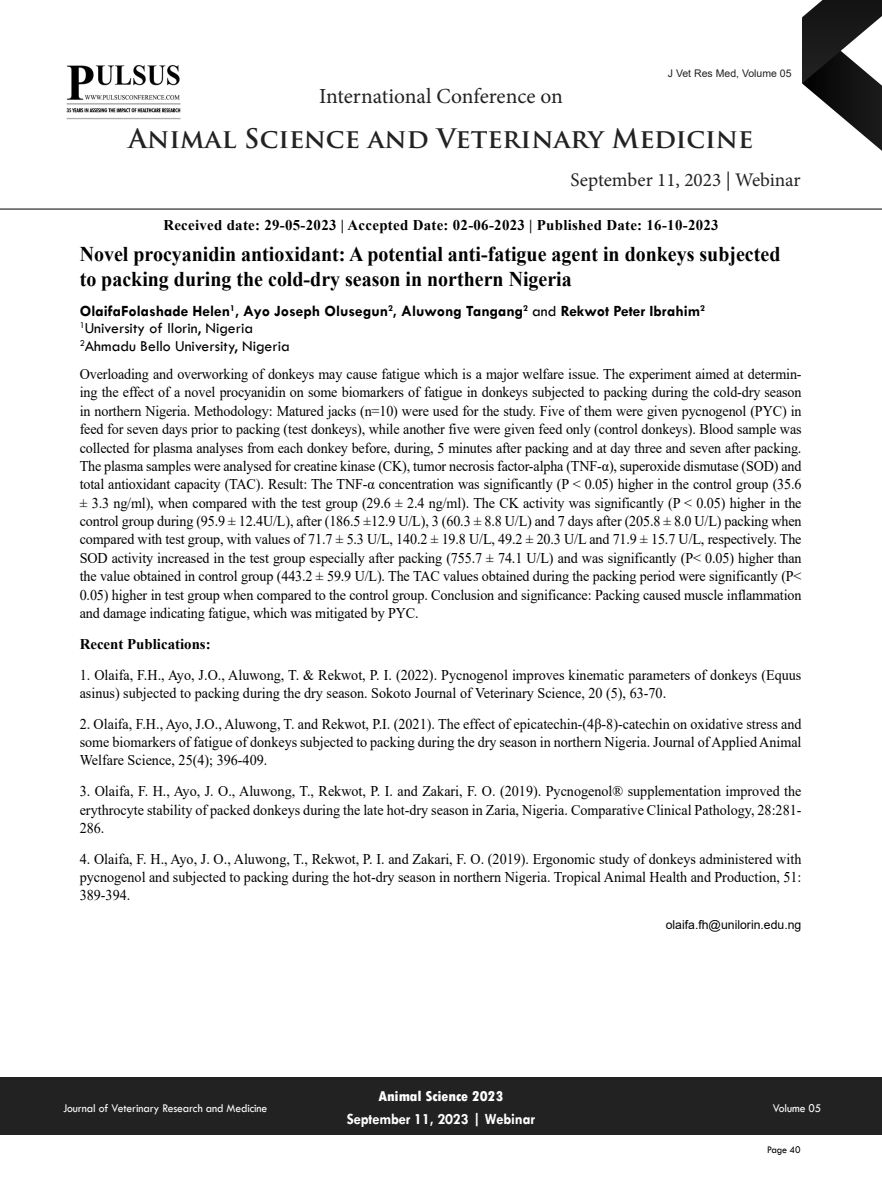
<style>
.page{position:relative;width:882px;height:1197px;background:#fff}
.page>*{position:absolute;margin:0;border:0;box-sizing:border-box;transform-origin:0 0}
.t1{font:700 26.25px "Trajan Pro";color:#222223}
.t2{font:21.53px "Minion Pro";letter-spacing:-.005em;color:#222223}
.t3{font:700 21px/24.5px "Times New Roman";color:#000;scale:.95 1}
.t4{font:19.25px "Minion Pro";color:#222223}
.t5{font:700 15.75px/17.5px "Tw Cen";color:#000}
.t6{font:700 15.75px "Tw Cen";letter-spacing:-.01em;color:#fff;scale:.95 1}
.t7{font:14.88px/18.4px "Times New Roman";color:#000;text-align:justify;scale:.95 1}
.t8{font:700 14.88px "Times New Roman";letter-spacing:.02em;color:#000}
.t9{font:700 14.88px "Times New Roman";color:#000}
.t10{font:800 condensed 14.88px "Tw Cen";letter-spacing:-.01em;color:#fff;scale:1.1 1}
.t11{font:12.25px "Tw Cen";letter-spacing:-.01em;color:#fff;scale:.95 1}
.t12{font:12.25px "Arial";color:#000}
.t13{font:10.5px "Arial";color:#222223}
.t14{font:10.5px "Tw Cen";letter-spacing:-.02em;color:#000;scale:.95 1}
.s1{font-weight:400}
</style>
<div class="page">
<svg style="left:802px;top:0;width:80px;height:151px"></svg>
<div style="left:0;top:1077px;width:882px;height:58px;background:#222223"></div>
<hr style="left:0;top:209px;width:882px;height:1px;background:#000">
<img style="left:66px;top:64px;width:115px;height:56px">
<h2 class="t2" style="left:319px;top:82px;width:245px">International Conference on</h2>
<p class="t13" style="left:668px;top:66px;width:125px">J Vet Res Med, Volume 05</p>
<h1 class="t1" style="left:129px;top:122px;width:626px">Animal Science and Veterinary Medicine</h1>
<p class="t4" style="left:571px;top:167px;width:232px">September 11, 2023 | Webinar</p>
<p class="t8" style="left:163px;top:215px;width:557px">Received date: 29-05-2023 | Accepted Date: 02-06-2023 | Published Date: 16-10-2023</p>
<h3 class="t3" style="left:80px;top:242px;width:739px">Novel procyanidin antioxidant: A potential anti-fatigue agent in donkeys subjected to packing during the cold-dry season in northern Nigeria</h3>
<p class="t5" style="left:80px;top:302px;width:627px">OlaifaFolashade Helen<sup>1</sup>, Ayo Joseph Olusegun<sup>2</sup>, Aluwong Tangang<sup>2</sup> <span class="s1">and</span> Rekwot Peter Ibrahim<sup>2<br></sup><sup>1</sup><span class="s1">University of Ilorin, Nigeria<br></span><sup>2</sup><span class="s1">Ahmadu Bello University, Nigeria</span></p>
<p class="t7" style="left:80px;top:364px;width:761px">Overloading and overworking of donkeys may cause fatigue which is a major welfare issue. The experiment aimed at determin&shy;ing the effect of a novel procyanidin on some biomarkers of fatigue in donkeys subjected to packing during the cold-dry season in northern Nigeria. Methodology: Matured jacks (n=10) were used for the study. Five of them were given pycnogenol (PYC) in feed for seven days prior to packing (test donkeys), while another five were given feed only (control donkeys). Blood sample was collected for plasma analyses from each donkey before, during, 5 minutes after packing and at day three and seven after packing.<br>The plasma samples were analysed for creatine kinase (CK), tumor necrosis factor-alpha (TNF-α), superoxide dismutase (SOD) and total antioxidant capacity (TAC). Result: The TNF-α concentration was significantly (P &lt; 0.05) higher in the control group (35.6 ± 3.3 ng/ml), when compared with the test group (29.6 ± 2.4 ng/ml). The CK activity was significantly (P &lt; 0.05) higher in the control group during (95.9 ± 12.4U/L), after (186.5 ±12.9 U/L), 3 (60.3 ± 8.8 U/L) and 7 days after (205.8 ± 8.0 U/L) packing when compared with test group, with values of 71.7 ± 5.3 U/L, 140.2 ± 19.8 U/L, 49.2 ± 20.3 U/L and 71.9 ± 15.7 U/L, respectively. The SOD activity increased in the test group especially after packing (755.7 ± 74.1 U/L) and was significantly (P&lt; 0.05) higher than the value obtained in control group (443.2 ± 59.9 U/L). The TAC values obtained during the packing period were significantly (P&lt; 0.05) higher in test group when compared to the control group. Conclusion and significance: Packing caused muscle inflammation and damage indicating fatigue, which was mitigated by PYC.</p>
<p class="t9" style="left:80px;top:633px;width:132px">Recent Publications:</p>
<p class="t7" style="left:80px;top:665px;width:761px">1. Olaifa, F.H., Ayo, J.O., Aluwong, T. &amp; Rekwot, P. I. (2022). Pycnogenol improves kinematic parameters of donkeys (Equus asinus) subjected to packing during the dry season. Sokoto Journal of Veterinary Science, 20 (5), 63-70.</p>
<p class="t7" style="left:80px;top:714px;width:761px">2. Olaifa, F.H., Ayo, J.O., Aluwong, T. and Rekwot, P.I. (2021). The effect of epicatechin-(4β-8)-catechin on oxidative stress and some biomarkers of fatigue of donkeys subjected to packing during the dry season in northern Nigeria. Journal of Applied Animal Welfare Science, 25(4); 396-409.</p>
<p class="t7" style="left:80px;top:782px;width:761px">3. Olaifa, F. H., Ayo, J. O., Aluwong, T., Rekwot, P. I. and Zakari, F. O. (2019). Pycnogenol® supplementation improved the erythrocyte stability of packed donkeys during the late hot-dry season in Zaria, Nigeria. Comparative Clinical Pathology, 28:281- 286.</p>
<p class="t7" style="left:80px;top:849px;width:761px">4. Olaifa, F. H., Ayo, J. O., Aluwong, T., Rekwot, P. I. and Zakari, F. O. (2019). Ergonomic study of donkeys administered with pycnogenol and subjected to packing during the hot-dry season in northern Nigeria. Tropical Animal Health and Production, 51:<br>389-394.</p>
<p class="t12" style="left:666px;top:916px;width:137px">olaifa.fh@unilorin.edu.ng</p>
<p class="t10" style="left:379px;top:1087px;width:115px">Animal Science 2023</p>
<p class="t6" style="left:347px;top:1110px;width:200px">September 11, 2023 | Webinar</p>
<p class="t11" style="left:63px;top:1100px;width:217px">Journal of Veterinary Research and Medicine</p>
<p class="t11" style="left:773px;top:1100px;width:53px">Volume 05</p>
<p class="t14" style="left:767px;top:1143px;width:37px">Page 40</p>
</div>
